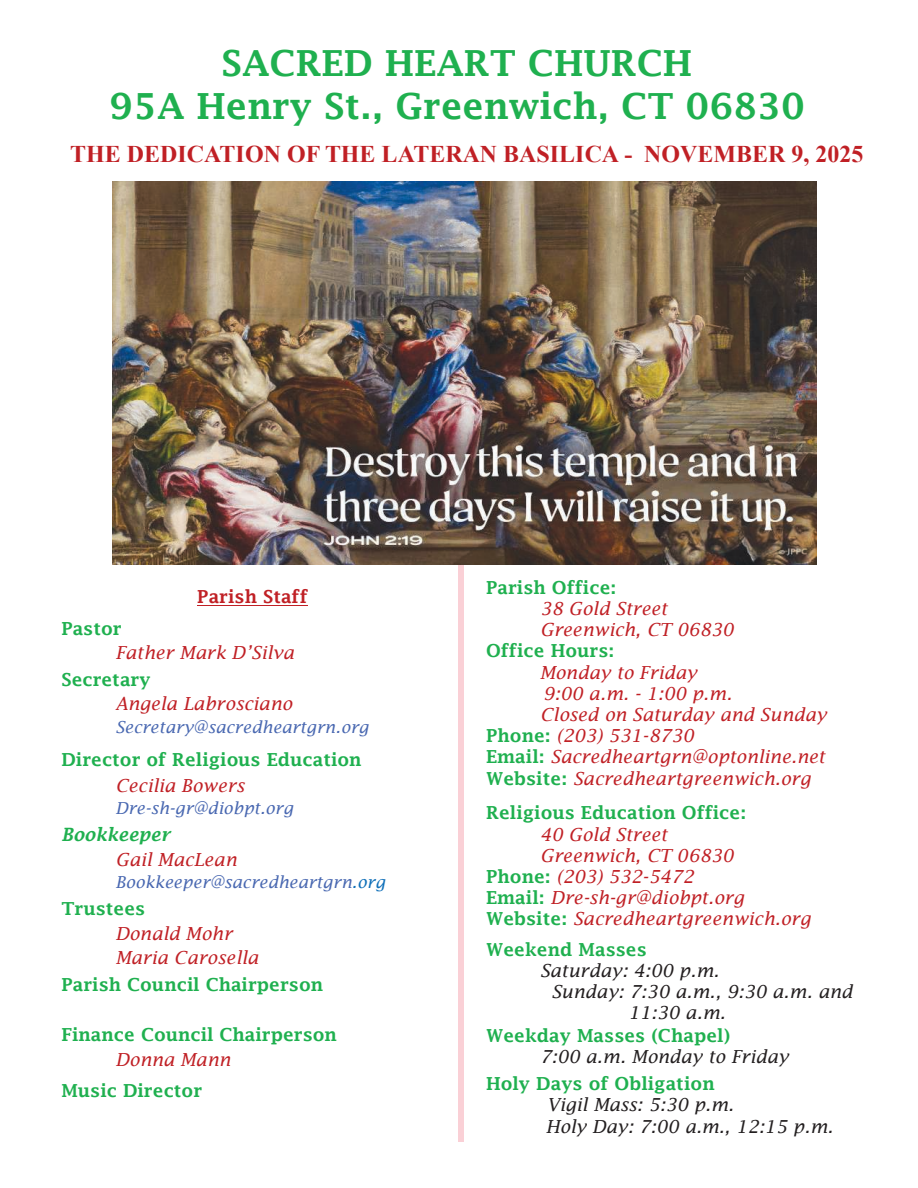
<style>
.page{position:relative;width:918px;height:1188px;background:#fff}
.page>*{position:absolute;margin:0;border:0;box-sizing:border-box;transform-origin:0 0}
.t1{font:600 36px/42.3px "Lucida Fax";color:#1fb04f;text-align:center}
.t2{font:700 24px "Times New Roman";color:#c02025}
.t3{font:italic 18px/21.3px "Lucida Fax";color:#c02025}
.t4{font:600 18px "Lucida Fax";color:#1fb04f}
.t5{font:italic 18px/21.3px "Lucida Fax";color:#231f20}
.t6{font:600 18px "Lucida Fax";color:#c02025}
.t7{font:italic 600 18px "Lucida Fax";color:#1fb04f}
.t8{font:italic 16.65px "Lucida Fax";color:#4968b1}
.t9{font:italic 16.5px "Lucida Fax";color:#4968b1}
.s1{color:#1070b9}
.s2{font-weight:600;font-style:normal;color:#1fb04f}
</style>
<div class="page">
<hr style="left:197px;top:605px;width:111px;height:1px;background:#c02025">
<div style="left:458px;top:549px;width:6px;height:593px;background:#fad0d6"></div>
<img style="left:112px;top:181px;width:705px;height:384px">
<h1 class="t1" style="left:109px;top:42px;width:697px">SACRED HEART CHURCH<br>95A Henry St., Greenwich, CT 06830</h1>
<h2 class="t2" style="left:70px;top:140px;width:795px">THE DEDICATION OF THE LATERAN BASILICA - NOVEMBER 9, 2025</h2>
<p class="t6" style="left:197px;top:586px;width:112px">Parish Staff</p>
<p class="t4" style="left:61px;top:618px;width:62px">Pastor</p>
<p class="t3" style="left:115px;top:642px;width:180px">Father Mark D’Silva</p>
<p class="t4" style="left:61px;top:669px;width:91px">Secretary</p>
<p class="t3" style="left:115px;top:693px;width:178px">Angela Labrosciano</p>
<p class="t9" style="left:115px;top:717px;width:255px">Secretary@sacredheartgrn.org</p>
<p class="t4" style="left:61px;top:749px;width:302px">Director of Religious Education</p>
<p class="t3" style="left:115px;top:774px;width:131px">Cecilia Bowers</p>
<p class="t9" style="left:115px;top:798px;width:179px">Dre-sh-gr@diobpt.org</p>
<p class="t7" style="left:61px;top:824px;width:110px">Bookkeeper</p>
<p class="t3" style="left:115px;top:848px;width:123px">Gail MacLean</p>
<p class="t8" style="left:115px;top:872px;width:271px">Bookkeeper@sacredheartgrn<span class="s1">.org</span></p>
<p class="t4" style="left:61px;top:898px;width:85px">Trustees</p>
<p class="t3" style="left:115px;top:921px;width:145px;line-height:24.2px">Donald Mohr<br>Maria Carosella</p>
<p class="t4" style="left:61px;top:973px;width:263px">Parish Council Chairperson</p>
<p class="t4" style="left:61px;top:1024px;width:277px">Finance Council Chairperson</p>
<p class="t3" style="left:115px;top:1049px;width:117px">Donna Mann</p>
<p class="t4" style="left:61px;top:1079px;width:142px">Music Director</p>
<p class="t4" style="left:486px;top:577px;width:132px">Parish Office:</p>
<p class="t3" style="left:540px;top:598px;width:195px">38 Gold Street<br>Greenwich, CT 06830</p>
<p class="t4" style="left:486px;top:640px;width:130px">Office Hours:</p>
<p class="t3" style="left:540px;top:661px;width:159px">Monday to Friday</p>
<p class="t3" style="left:543px;top:682px;width:191px">9:00 a.m. - 1:00 p.m.</p>
<p class="t3" style="left:540px;top:704px;width:288px">Closed on Saturday and Sunday</p>
<p class="t3" style="left:486px;top:725px;width:209px"><span class="s2">Phone:</span> (203) 531-8730</p>
<p class="t3" style="left:486px;top:746px;width:340px"><span class="s2">Email:</span> Sacredheartgrn@optonline.net</p>
<p class="t3" style="left:486px;top:767px;width:327px"><span class="s2">Website:</span> Sacredheartgreenwich.org</p>
<p class="t4" style="left:486px;top:802px;width:262px">Religious Education Office:</p>
<p class="t3" style="left:540px;top:823px;width:129px">40 Gold Street</p>
<p class="t3" style="left:540px;top:844px;width:195px">Greenwich, CT 06830</p>
<p class="t3" style="left:486px;top:866px;width:209px"><span class="s2">Phone:</span> (203) 532-5472</p>
<p class="t3" style="left:486px;top:887px;width:260px"><span class="s2">Email:</span> Dre-sh-gr@diobpt.org</p>
<p class="t3" style="left:486px;top:908px;width:327px"><span class="s2">Website:</span> Sacredheartgreenwich.org</p>
<p class="t4" style="left:486px;top:938px;width:162px">Weekend Masses</p>
<p class="t5" style="left:540px;top:959px;width:181px">Saturday: 4:00 p.m.</p>
<p class="t5" style="left:552px;top:980px;width:303px">Sunday: 7:30 a.m., 9:30 a.m. and</p>
<p class="t5" style="left:628px;top:1002px;width:99px">11:30 a.m.</p>
<p class="t4" style="left:486px;top:1024px;width:246px">Weekday Masses (Chapel)</p>
<p class="t5" style="left:540px;top:1046px;width:250px">7:00 a.m. Monday to Friday</p>
<p class="t4" style="left:486px;top:1073px;width:230px">Holy Days of Obligation</p>
<p class="t5" style="left:546px;top:1094px;width:289px">Vigil Mass: 5:30 p.m.<br>Holy Day: 7:00 a.m., 12:15 p.m.</p>
</div>
